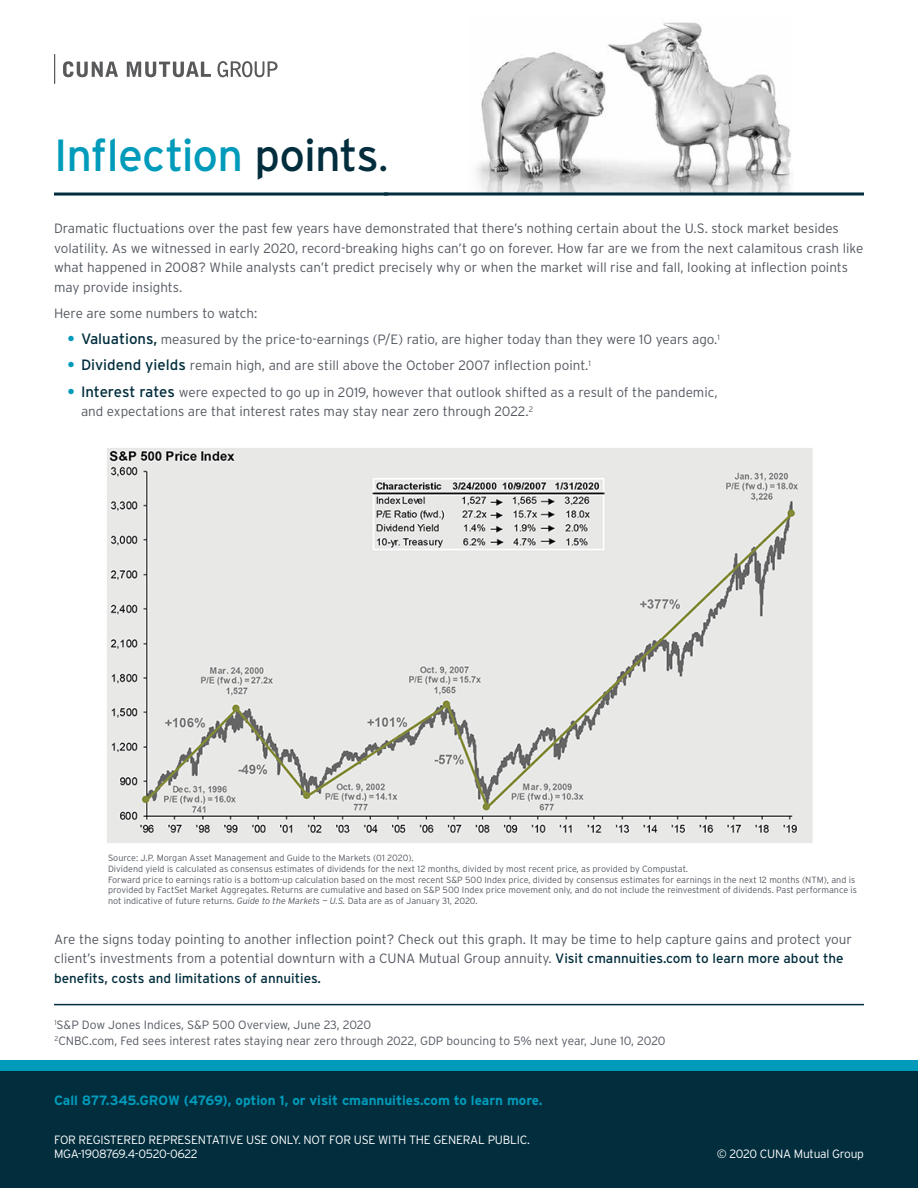
<style>
.page{position:relative;width:918px;height:1188px;background:#fff}
.page>*{position:absolute;margin:0;border:0;box-sizing:border-box;transform-origin:0 0}
.t1{font:45px "Interstate";letter-spacing:-.02em;color:#009bba}
.t2{font:300 13.5px/19.5px "Interstate";color:#535860}
.t3{font:700 13.5px "Interstate";color:#009bba}
.t4{font:300 12px/16.5px "Interstate";color:#535860}
.t5{font:300 12px/14.4px "Interstate";letter-spacing:-.02em;color:#fff}
.t6{font:300 9px/10.8px "Interstate";color:#535860}
.s1{color:#022d3d}
.s2{font-size:36px;color:#022d3d}
.s3{font-weight:700;font-size:15px;color:#009bba}
.s4{font-weight:400;font-size:15px;color:#022d3d}
.s5{font-style:italic}
.s6{font-weight:400;color:#022d3d}
</style>
<div class="page">
<div style="left:0;top:1071px;width:918px;height:117px;background:#022d3d"></div>
<div style="left:0;top:1061px;width:918px;height:10px;background:#009bba"></div>
<hr style="left:54px;top:54px;width:1px;height:30px;background:#58595b">
<svg style="left:63px;top:61px;width:55px;height:16px"></svg>
<svg style="left:127px;top:62px;width:84px;height:15px"></svg>
<svg style="left:217px;top:61px;width:61px;height:16px"></svg>
<img style="left:107px;top:448px;width:706px;height:395px">
<img style="left:481px;top:22px;width:310px;height:170px">
<div style="left:448px;top:158px;width:34px;height:35px;background:#fff"></div>
<svg style="left:783px;top:158px;width:9px;height:34px"></svg>
<hr style="left:384px;top:192px;width:480px;height:3px;background:#022d3d">
<hr style="left:54px;top:1004px;width:810px;height:1px;background:#022d3d">
<hr style="left:54px;top:193px;width:334px;height:3px;background:#022d3d">
<h1 class="t1" style="left:54px;top:128px;width:335px">Inflection <span class="s1">points</span><span class="s2">.</span></h1>
<p class="t2" style="left:54px;top:218px;width:811px">Dramatic fluctuations over the past few years have demonstrated that there’s nothing certain about the U.S. stock market besides volatility. As we witnessed in early 2020, record-breaking highs can’t go on forever. How far are we from the next calamitous crash like what happened in 2008? While analysts can’t predict precisely why or when the market will rise and fall, looking at inflection points may provide insights.</p>
<p class="t2" style="left:54px;top:303px;width:205px">Here are some numbers to watch:</p>
<p class="t2" style="left:68px;top:329px;width:654px"><span class="s3">•</span> <span class="s4">Valuations,</span> measured by the price-to-earnings (P/E) ratio, are higher today than they were 10 years ago.<sup>1</sup></p>
<p class="t2" style="left:68px;top:356px;width:525px"><span class="s3">•</span> <span class="s4">Dividend yields</span> remain high, and are still above the October 2007 inflection point.<sup>1</sup></p>
<p class="t2" style="left:81px;top:382px;width:638px;text-indent:-14px"><span class="s3">•</span> <span class="s4">Interest rates</span> were expected to go up in 2019, however that outlook shifted as a result of the pandemic, and expectations are that interest rates may stay near zero through 2022.<sup>2</sup></p>
<p class="t6" style="left:108px;top:852px;width:751px">Source: J.P. Morgan Asset Management and Guide to the Markets (01 2020).<br>Dividend yield is calculated as consensus estimates of dividends for the next 12 months, divided by most recent price, as provided by Compustat.<br>Forward price to earnings ratio is a bottom-up calculation based on the most recent S&amp;P 500 Index price, divided by consensus estimates for earnings in the next 12 months (NTM), and is provided by FactSet Market Aggregates. Returns are cumulative and based on S&amp;P 500 Index price movement only, and do not include the reinvestment of dividends. Past performance is not indicative of future returns. <span class="s5">Guide to the Markets — U.S.</span> Data are as of January 31, 2020.</p>
<p class="t2" style="left:54px;top:929px;width:799px">Are the signs today pointing to another inflection point? Check out this graph. It may be time to help capture gains and protect your client’s investments from a potential downturn with a CUNA Mutual Group annuity. <span class="s6">Visit cmannuities.com to learn more about the benefits, costs and limitations of annuities.</span></p>
<p class="t4" style="left:54px;top:1016px;width:613px"><sup>1</sup>S&amp;P Dow Jones Indices, S&amp;P 500 Overview, June 23, 2020<br><sup>2</sup>CNBC.com, Fed sees interest rates staying near zero through 2022, GDP bouncing to 5% next year, June 10, 2020</p>
<p class="t3" style="left:54px;top:1092px;width:490px">Call 877.345.GROW (4769), option 1, or visit cmannuities.com to learn more.</p>
<p class="t5" style="left:54px;top:1132px;width:477px">FOR REGISTERED REPRESENTATIVE USE ONLY. NOT FOR USE WITH THE GENERAL PUBLIC.<br>MGA-1908769.4-0520-0622</p>
<p class="t5" style="left:717px;top:1146px;width:149px">© 2020 CUNA Mutual Group</p>
</div>
